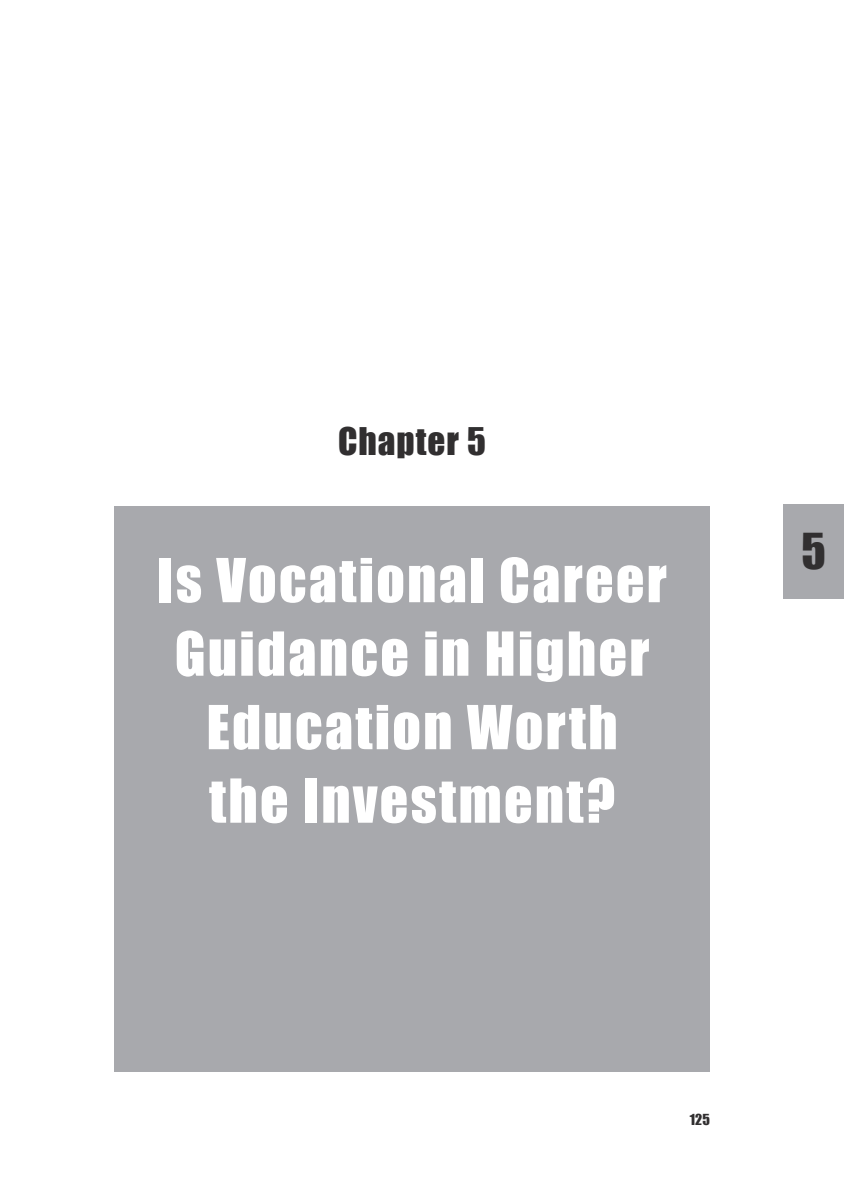
<style>
.page{position:relative;width:844px;height:1191px;background:#fff}
.page>*{position:absolute;margin:0;border:0;box-sizing:border-box;transform-origin:0 0}
.t1{font:56px/73.5px "Impact";letter-spacing:.04em;color:#fff;text-align:center}
.t2{font:45.5px "Impact";color:#312f30}
.t3{font:35px "Impact";letter-spacing:.03em;color:#312f30}
.t4{font:14px "Impact";color:#312f30}
</style>
<div class="page">
<div style="left:783px;top:504px;width:60px;height:94px;background:#a8a9ad"></div>
<div style="left:114px;top:506px;width:595px;height:565px;background:#a8a9ad"></div>
<p class="t3" style="left:338px;top:414px;width:149px">Chapter 5</p>
<p class="t1" style="left:157px;top:542px;width:511px">Is Vocational Career<br>Guidance in Higher<br>Education Worth<br>the Investment?</p>
<p class="t2" style="left:801px;top:516px;width:26px">5</p>
<p class="t4" style="left:689px;top:1109px;width:22px">125</p>
</div>
